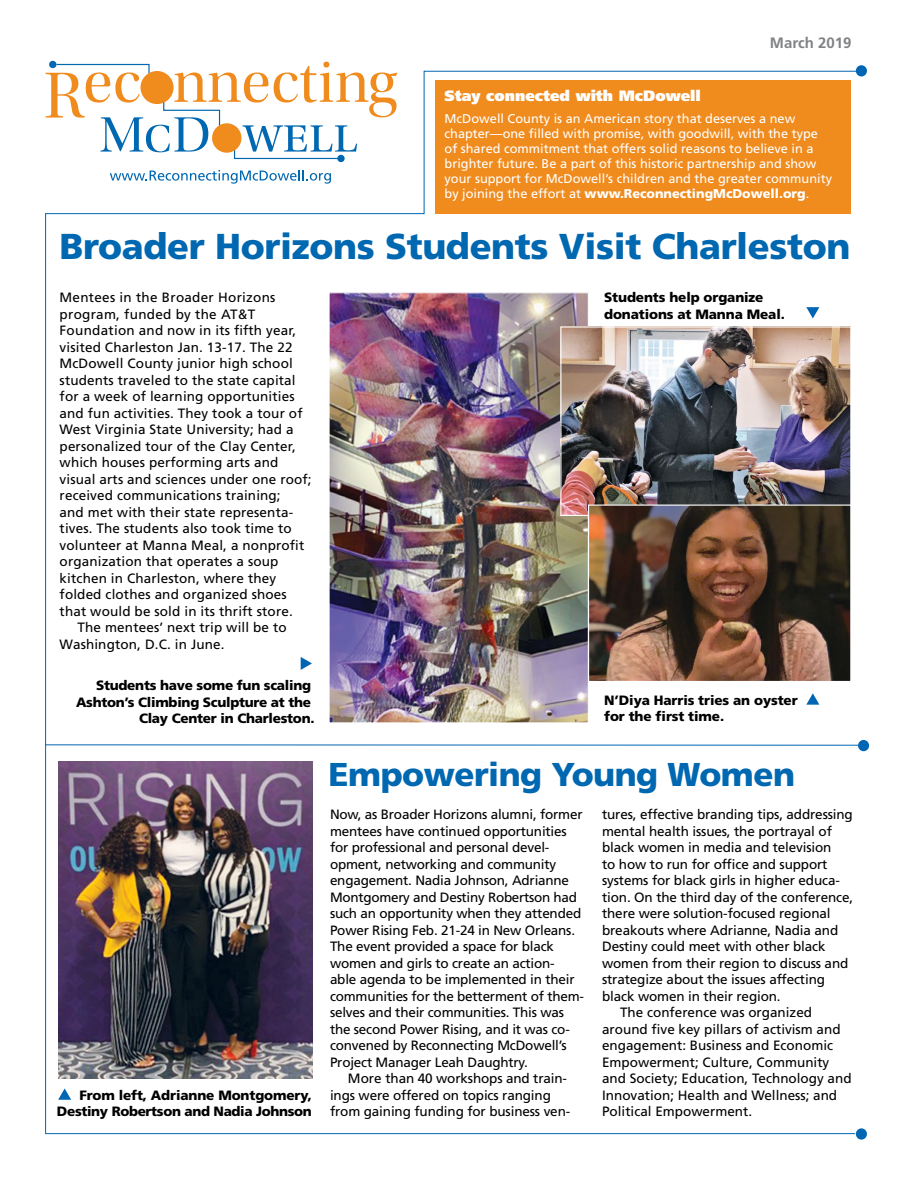
<style>
.page{position:relative;width:918px;height:1188px;background:#fff}
.page>*{position:absolute;margin:0;border:0;box-sizing:border-box;transform-origin:0 0}
.t1{font:900 36px "Frutiger LT Std";letter-spacing:-.01em;color:#0067b1}
.t2{font:900 33px "Frutiger LT Std";letter-spacing:-.015em;color:#0067b1}
.t3{font:900 15px "Frutiger LT Std";color:#fff}
.t4{font:700 15px "Frutiger LT Std";color:#808285}
.t5{font:13.5px/16.5px "Frutiger LT Std";letter-spacing:-.01em;color:#000}
.t6{font:13.5px "Frutiger LT Std";letter-spacing:.01em;color:#000}
.t7{font:900 13.5px/16.5px "Frutiger LT Std";letter-spacing:-.02em;color:#000;text-align:right}
.t8{font:13.5px "Frutiger LT Std";letter-spacing:.02em;color:#000}
.t9{font:12.75px/15px "Frutiger LT Std";color:#fff}
.s1{font-weight:900}
</style>
<div class="page">
<img style="left:45px;top:70px;width:814px;height:1065px">
<div style="left:856px;top:65px;width:11px;height:11px;background:#0066b3;border-radius:50%"></div>
<svg style="left:46px;top:62px;width:351px;height:98px"></svg>
<div style="left:212px;top:123px;width:29px;height:30px;background:#f08b1d;border-radius:50%"></div>
<svg style="left:110px;top:170px;width:221px;height:14px"></svg>
<div style="left:436px;top:80px;width:415px;height:134px;background:#f08b1d"></div>
<hr style="left:45px;top:1133px;width:810px;height:1px;background:#0066b3">
<div style="left:856px;top:1128px;width:11px;height:12px;background:#0066b3;border-radius:50%"></div>
<hr style="left:45px;top:744px;width:819px;height:2px;background:#0066b3">
<div style="left:858px;top:740px;width:11px;height:11px;background:#0066b3;border-radius:50%"></div>
<svg style="left:58px;top:1088px;width:13px;height:12px"></svg>
<img style="left:58px;top:761px;width:255px;height:317px">
<svg style="left:301px;top:657px;width:11px;height:13px"></svg>
<img style="left:562px;top:328px;width:287px;height:186px">
<div style="left:560px;top:326px;width:291px;height:190px;border:1px solid #fff"></div>
<svg style="left:806px;top:693px;width:13px;height:12px"></svg>
<svg style="left:806px;top:307px;width:13px;height:11px"></svg>
<img style="left:590px;top:507px;width:259px;height:173px">
<div style="left:588px;top:505px;width:263px;height:177px;border:1px solid #fff"></div>
<p class="t4" style="left:770px;top:34px;width:83px">March 2019</p>
<p class="t3" style="left:445px;top:86px;width:258px">Stay connected with McDowell</p>
<p class="t9" style="left:445px;top:111px;width:389px">McDowell County is an American story that deserves a new chapter—one filled with promise, with goodwill, with the type of shared commitment that offers solid reasons to believe in a brighter future. Be a part of this historic partnership and show your support for McDowell’s children and the greater community by joining the effort at <span class="s1">www.ReconnectingMcDowell.org</span>.</p>
<h1 class="t1" style="left:60px;top:224px;width:792px">Broader Horizons Students Visit Charleston</h1>
<p class="t8" style="left:60px;top:290px;width:217px">Mentees in the Broader Horizons</p>
<p class="t8" style="left:60px;top:306px;width:197px">program, funded by the AT&amp;T</p>
<p class="t6" style="left:60px;top:323px;width:238px">Foundation and now in its fifth year,</p>
<p class="t6" style="left:60px;top:339px;width:234px">visited Charleston Jan. 13-17. The 22</p>
<p class="t6" style="left:60px;top:356px;width:235px">McDowell County junior high school</p>
<p class="t6" style="left:60px;top:372px;width:238px">students traveled to the state capital</p>
<p class="t6" style="left:60px;top:389px;width:237px">for a week of learning opportunities</p>
<p class="t6" style="left:60px;top:405px;width:244px">and fun activities. They took a tour of</p>
<p class="t6" style="left:60px;top:422px;width:236px">West Virginia State University; had a</p>
<p class="t6" style="left:60px;top:438px;width:238px">personalized tour of the Clay Center,</p>
<p class="t6" style="left:60px;top:455px;width:220px">which houses performing arts and</p>
<p class="t6" style="left:60px;top:471px;width:254px">visual arts and sciences under one roof;</p>
<p class="t6" style="left:60px;top:488px;width:223px">received communications training;</p>
<p class="t6" style="left:60px;top:504px;width:235px">and met with their state representa-</p>
<p class="t6" style="left:60px;top:521px;width:234px">tives. The students also took time to</p>
<p class="t6" style="left:60px;top:537px;width:246px">volunteer at Manna Meal, a nonprofit</p>
<p class="t6" style="left:60px;top:554px;width:220px">organization that operates a soup</p>
<p class="t6" style="left:60px;top:570px;width:218px">kitchen in Charleston, where they</p>
<p class="t6" style="left:60px;top:587px;width:229px">folded clothes and organized shoes</p>
<p class="t6" style="left:60px;top:603px;width:235px">that would be sold in its thrift store.</p>
<p class="t6" style="left:78px;top:620px;width:211px">The mentees’ next trip will be to</p>
<p class="t6" style="left:60px;top:636px;width:167px">Washington, D.C. in June.</p>
<p class="t7" style="left:76px;top:677px;width:240px">Students have some fun scaling<br>Ashton’s Climbing Sculpture at the<br>Clay Center in Charleston.</p>
<h2 class="t2" style="left:328px;top:755px;width:468px">Empowering Young Women</h2>
<p class="t7" style="left:604px;top:289px;width:182px;text-align:left">Students help organize donations at Manna Meal.</p>
<p class="t7" style="left:604px;top:692px;width:195px;text-align:left">N’Diya Harris tries an oyster for the first time.</p>
<p class="t7" style="left:57px;top:1087px;width:256px">From left, Adrianne Montgomery,<br>Destiny Robertson and Nadia Johnson</p>
<p class="t5" style="left:330px;top:806px;width:256px">Now, as Broader Horizons alumni, former mentees have continued opportunities for professional and personal devel&shy;opment, networking and community engagement. Nadia Johnson, Adrianne Montgomery and Destiny Robertson had such an opportunity when they attended Power Rising Feb. 21-24 in New Orleans.<br>The event provided a space for black women and girls to create an action&shy;able agenda to be implemented in their communities for the betterment of them&shy;selves and their communities. This was the second Power Rising, and it was co&shy;convened by Reconnecting McDowell’s Project Manager Leah Daughtry.</p>
<p class="t5" style="left:330px;top:1070px;width:242px;text-indent:18px">More than 40 workshops and train&shy;ings were offered on topics ranging from gaining funding for business ven-</p>
<p class="t5" style="left:602px;top:806px;width:252px">tures, effective branding tips, addressing</p>
<p class="t5" style="left:602px;top:823px;width:231px">mental health issues, the portrayal of</p>
<p class="t5" style="left:602px;top:839px;width:231px">black women in media and television</p>
<p class="t5" style="left:602px;top:856px;width:227px">to how to run for office and support</p>
<p class="t5" style="left:602px;top:872px;width:239px">systems for black girls in higher educa-</p>
<p class="t5" style="left:602px;top:889px;width:253px">tion. On the third day of the conference,</p>
<p class="t5" style="left:602px;top:905px;width:230px">there were solution-focused regional</p>
<p class="t5" style="left:602px;top:922px;width:238px">breakouts where Adrianne, Nadia and</p>
<p class="t5" style="left:602px;top:938px;width:225px">Destiny could meet with other black</p>
<p class="t5" style="left:602px;top:955px;width:248px">women from their region to discuss and</p>
<p class="t5" style="left:602px;top:971px;width:224px">strategize about the issues affecting</p>
<p class="t5" style="left:602px;top:988px;width:180px">black women in their region.</p>
<p class="t5" style="left:620px;top:1004px;width:194px">The conference was organized</p>
<p class="t5" style="left:602px;top:1021px;width:240px">around five key pillars of activism and</p>
<p class="t5" style="left:602px;top:1037px;width:233px">engagement: Business and Economic</p>
<p class="t5" style="left:602px;top:1054px;width:229px">Empowerment; Culture, Community</p>
<p class="t5" style="left:602px;top:1070px;width:251px">and Society; Education, Technology and</p>
<p class="t5" style="left:602px;top:1087px;width:237px">Innovation; Health and Wellness; and</p>
<p class="t5" style="left:602px;top:1103px;width:152px">Political Empowerment.</p>
</div>
